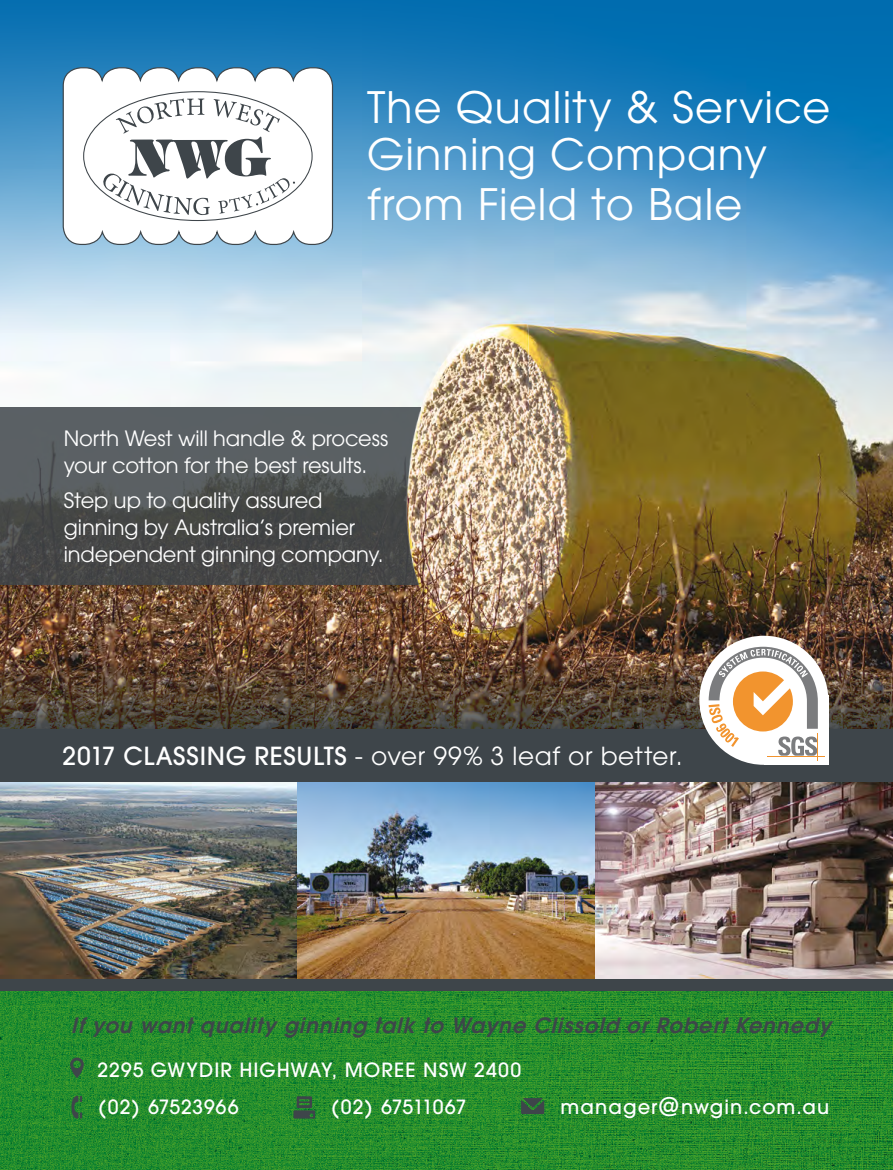
<style>
.page{position:relative;width:893px;height:1170px;background:#fff}
.page>*{position:absolute;margin:0;border:0;box-sizing:border-box;transform-origin:0 0}
.t1{font:43.05px/46.3px "Avant Garde";letter-spacing:.025em;color:#fff}
.t2{font:24.75px "Avant Garde";letter-spacing:.025em;color:#fff}
.t3{font:21px/27px "Avant Garde";letter-spacing:-.005em;color:#fff}
.t4{font:italic 600 21px "Avant Garde";color:#3e454a}
.t5{font:500 19.5px/37.2px "Avant Garde";letter-spacing:.05em;color:#fff}
.t6{font:500 19.5px "Avant Garde";letter-spacing:-.005em;color:#fff}
.s1{font-weight:500}
.s2{font-size:25.5px}
</style>
<div class="page">
<img style="left:0;top:332px;width:893px;height:323px">
<svg style="left:0;top:0;width:893px;height:332px;background:#4d98c9"></svg>
<img style="left:0;top:990px;width:893px;height:179px">
<div style="left:0;top:729px;width:893px;height:261px;background:#3e454a"></div>
<img style="left:0;top:655px;width:893px;height:78px">
<img style="left:0;top:782px;width:893px;height:196px">
<svg style="left:62px;top:67px;width:272px;height:178px"></svg>
<svg style="left:102px;top:98px;width:193px;height:117px"></svg>
<svg style="left:70px;top:1057px;width:14px;height:21px"></svg>
<svg style="left:71px;top:1095px;width:11px;height:23px"></svg>
<svg style="left:293px;top:1096px;width:22px;height:22px"></svg>
<svg style="left:521px;top:1097px;width:23px;height:16px"></svg>
<svg style="left:0;top:406px;width:342px;height:178px;background:#505355"></svg>
<img style="left:342px;top:250px;width:275px;height:483px">
<div style="left:699px;top:635px;width:129px;height:129px;background:#fff;border-radius:50%"></div>
<div style="left:764px;top:695px;width:64px;height:69px;background:#fff"></div>
<hr style="left:768px;top:755px;width:57px;height:1px;background:#f2942e">
<svg style="left:709px;top:646px;width:109px;height:114px"></svg>
<p class="t1" style="left:367px;top:84px;width:465px">The Quality &amp; Service<br>Ginning Company</p>
<p class="t1" style="left:367px;top:181px;width:377px">from Field to Bale</p>
<p class="t3" style="left:64px;top:424px;width:326px">North West will handle &amp; process your cotton for the best results.</p>
<p class="t3" style="left:64px;top:487px;width:321px">Step up to quality assured ginning by Australia’s premier independent ginning company.</p>
<p class="t2" style="left:63px;top:741px;width:621px"><span class="s1">2017 CLASSING RESULTS</span> - over 99% 3 leaf or better.</p>
<p class="t4" style="left:71px;top:1011px;width:768px">If you want quality ginning talk to Wayne Clissold or Robert Kennedy</p>
<p class="t5" style="left:98px;top:1050px;width:425px">2295 GWYDIR HIGHWAY, MOREE NSW 2400 (02) 67523966</p>
<p class="t6" style="left:332px;top:1094px;width:136px">(02) 67511067</p>
<p class="t5" style="left:561px;top:1088px;width:270px">manager<span class="s2">@</span>nwgin.com.au</p>
</div>
